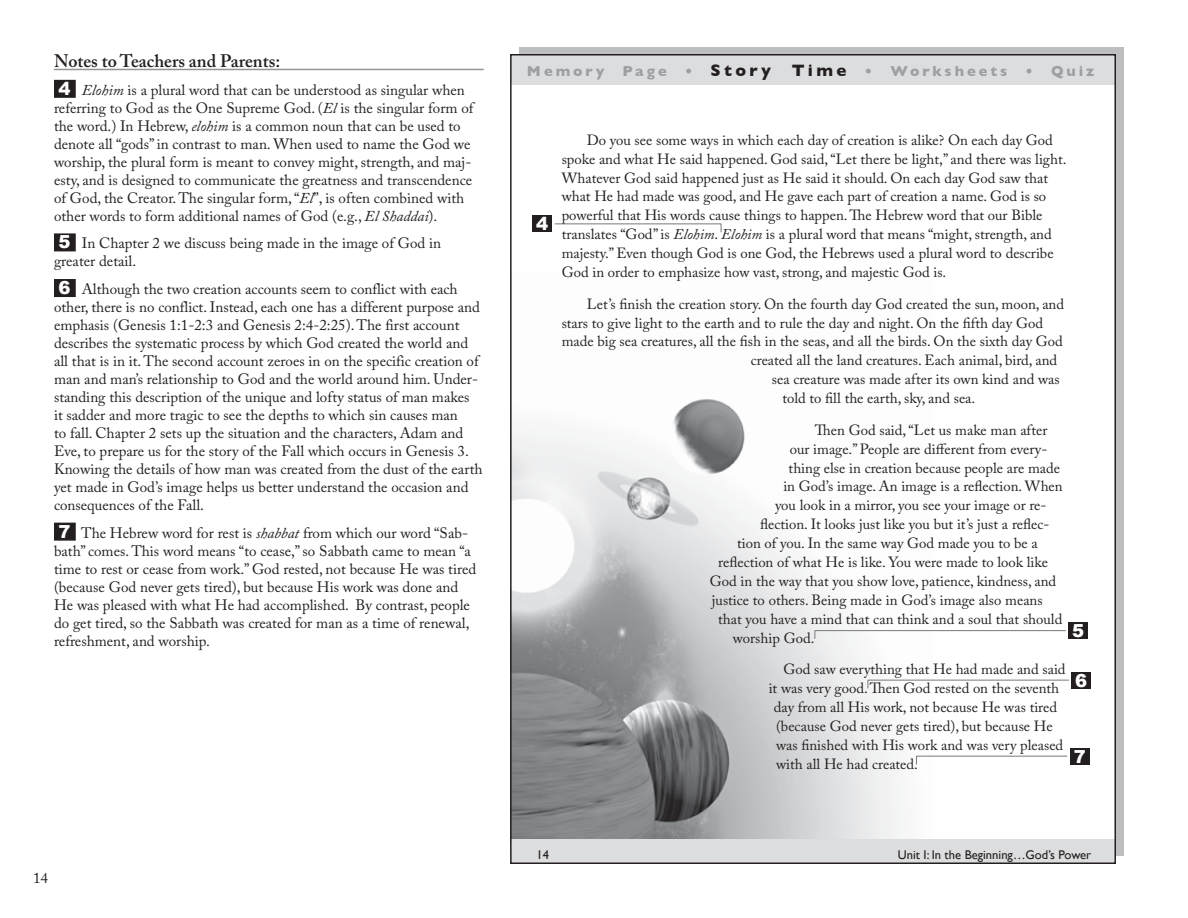
<style>
.page{position:relative;width:1188px;height:918px;background:#fff}
.page>*{position:absolute;margin:0;border:0;box-sizing:border-box;transform-origin:0 0}
.t1{font:600 18px "Adobe Caslon Pro";color:#231f20}
.t2{font:900 18px "Arial";color:#fff}
.t3{font:15px/18px "Adobe Caslon Pro";color:#231f20}
.t4{font:14.7px/18.9px "Adobe Caslon Pro";color:#231f20}
.t5{font:700 14.7px "Gill Sans";letter-spacing:.2em;color:#9d9fa2}
.t6{font:12.6px "Gill Sans";color:#231f20}
.s1{font-family:"Arial";font-weight:900;font-size:18px;color:#fff}
.s2{font-style:italic}
.s3{font-size:16.8px;color:#231f20}
</style>
<div class="page">
<div style="left:519px;top:47px;width:605px;height:809px;background:#bcbec0"></div>
<div style="left:511px;top:55px;width:604px;height:808px;background:#fff"></div>
<div style="left:511px;top:55px;width:604px;height:29px;background:#dcddde"></div>
<img style="left:513px;top:399px;width:389px;height:440px">
<div style="left:511px;top:839px;width:604px;height:24px;background:#dcddde"></div>
<hr style="left:54px;top:69px;width:430px;height:1px;background:#939598">
<div style="left:54px;top:80px;width:22px;height:18px;background:#231f20"></div>
<div style="left:54px;top:233px;width:22px;height:18px;background:#231f20"></div>
<div style="left:54px;top:279px;width:22px;height:18px;background:#231f20"></div>
<div style="left:54px;top:523px;width:22px;height:18px;background:#231f20"></div>
<div style="left:532px;top:216px;width:20px;height:16px;background:#231f20"></div>
<svg style="left:554px;top:223px;width:168px;height:10px"></svg>
<div style="left:1068px;top:622px;width:20px;height:17px;background:#231f20"></div>
<svg style="left:814px;top:630px;width:252px;height:9px"></svg>
<div style="left:1071px;top:672px;width:20px;height:16px;background:#231f20"></div>
<svg style="left:867px;top:679px;width:202px;height:10px"></svg>
<div style="left:1070px;top:748px;width:20px;height:17px;background:#231f20"></div>
<svg style="left:916px;top:755px;width:152px;height:10px"></svg>
<p class="t1" style="left:54px;top:50px;width:228px">Notes to Teachers and Parents:</p>
<p class="t3" style="left:54px;top:81px;width:421px"><span class="s1">4</span> <span class="s2">Elohim</span> is a plural word that can be understood as singular when referring to God as the One Supreme God. (<span class="s2">El</span> is the singular form of the word.) In Hebrew, <span class="s2">elohim</span> is a common noun that can be used to denote all “gods” in contrast to man. When used to name the God we worship, the plural form is meant to convey might, strength, and maj&shy;esty, and is designed to communicate the greatness and transcendence of God, the Creator. The singular form, “<span class="s2">El</span>”, is often combined with other words to form additional names of God (e.g., <span class="s2">El Shaddai</span>).</p>
<p class="t3" style="left:54px;top:234px;width:389px"><span class="s1">5</span> In Chapter 2 we discuss being made in the image of God in greater detail.</p>
<p class="t3" style="left:54px;top:280px;width:430px"><span class="s1">6</span> Although the two creation accounts seem to conflict with each other, there is no conflict. Instead, each one has a different purpose and emphasis (Genesis 1:1-2:3 and Genesis 2:4-2:25). The first account describes the systematic process by which God created the world and all that is in it. The second account zeroes in on the specific creation of man and man’s relationship to God and the world around him. Under&shy;standing this description of the unique and lofty status of man makes<br>it sadder and more tragic to see the depths to which sin causes man<br>to fall. Chapter 2 sets up the situation and the characters, Adam and Eve, to prepare us for the story of the Fall which occurs in Genesis 3.<br>Knowing the details of how man was created from the dust of the earth yet made in God’s image helps us better understand the occasion and consequences of the Fall.</p>
<p class="t3" style="left:54px;top:523px;width:424px"><span class="s1">7</span> The Hebrew word for rest is <span class="s2">shabbat</span> from which our word “Sab&shy;bath” comes. This word means “to cease,” so Sabbath came to mean “a time to rest or cease from work.” God rested, not because He was tired (because God never gets tired), but because His work was done and He was pleased with what He had accomplished. By contrast, people do get tired, so the Sabbath was created for man as a time of renewal, refreshment, and worship.</p>
<p class="t3" style="left:33px;top:869px;width:16px">14</p>
<p class="t5" style="left:527px;top:62px;width:321px">Memory Page • <span class="s3">Story Time</span></p>
<p class="t5" style="left:865px;top:62px;width:231px">• Worksheets • Quiz</p>
<p class="t2" style="left:536px;top:211px;width:14px">4</p>
<p class="t4" style="left:562px;top:130px;width:506px;text-indent:25px">Do you see some ways in which each day of creation is alike? On each day God spoke and what He said happened. God said, “Let there be light,” and there was light.<br>Whatever God said happened just as He said it should. On each day God saw that what He had made was good, and He gave each part of creation a name. God is so powerful that His words cause things to happen. The Hebrew word that our Bible translates “God” is <span class="s2">Elohim</span>. <span class="s2">Elohim</span> is a plural word that means “might, strength, and majesty.” Even though God is one God, the Hebrews used a plural word to describe God in order to emphasize how vast, strong, and majestic God is.</p>
<p class="t4" style="left:587px;top:294px;width:479px">Let’s finish the creation story. On the fourth day God created the sun, moon, and</p>
<p class="t4" style="left:562px;top:313px;width:483px">stars to give light to the earth and to rule the day and night. On the fifth day God</p>
<p class="t4" style="left:562px;top:332px;width:503px">made big sea creatures, all the fish in the seas, and all the birds. On the sixth day God</p>
<p class="t4" style="left:751px;top:351px;width:308px">created all the land creatures. Each animal, bird, and</p>
<p class="t4" style="left:772px;top:370px;width:290px">sea creature was made after its own kind and was</p>
<p class="t4" style="left:782px;top:389px;width:194px">told to fill the earth, sky, and sea.</p>
<p class="t4" style="left:815px;top:420px;width:234px">Then God said, “Let us make man after</p>
<p class="t4" style="left:790px;top:439px;width:259px">our image.” People are different from every-</p>
<p class="t4" style="left:789px;top:458px;width:273px">thing else in creation because people are made</p>
<p class="t4" style="left:783px;top:477px;width:281px">in God’s image. An image is a reflection. When</p>
<p class="t4" style="left:775px;top:496px;width:273px">you look in a mirror, you see your image or re-</p>
<p class="t4" style="left:760px;top:515px;width:291px">flection. It looks just like you but it’s just a reflec-</p>
<p class="t4" style="left:737px;top:534px;width:302px">tion of you. In the same way God made you to be a</p>
<p class="t4" style="left:718px;top:553px;width:331px">reflection of what He is like. You were made to look like</p>
<p class="t4" style="left:710px;top:572px;width:348px">God in the way that you show love, patience, kindness, and</p>
<p class="t4" style="left:712px;top:590px;width:332px">justice to others. Being made in God’s image also means</p>
<p class="t4" style="left:718px;top:609px;width:346px">that you have a mind that can think and a soul that should</p>
<p class="t4" style="left:733px;top:628px;width:83px">worship God.</p>
<p class="t4" style="left:783px;top:660px;width:284px">God saw everything that He had made and said</p>
<p class="t4" style="left:769px;top:679px;width:292px">it was very good. Then God rested on the seventh</p>
<p class="t4" style="left:774px;top:698px;width:285px">day from all His work, not because He was tired</p>
<p class="t4" style="left:776px;top:717px;width:278px">(because God never gets tired), but because He</p>
<p class="t4" style="left:776px;top:736px;width:289px">was finished with His work and was very pleased</p>
<p class="t4" style="left:776px;top:754px;width:143px">with all He had created.</p>
<p class="t2" style="left:1072px;top:618px;width:14px">5</p>
<p class="t2" style="left:1075px;top:667px;width:14px">6</p>
<p class="t2" style="left:1074px;top:743px;width:14px">7</p>
<p class="t6" style="left:536px;top:847px;width:14px">14</p>
<p class="t6" style="left:898px;top:847px;width:195px">Unit I: In the Beginning…God’s Power</p>
</div>
